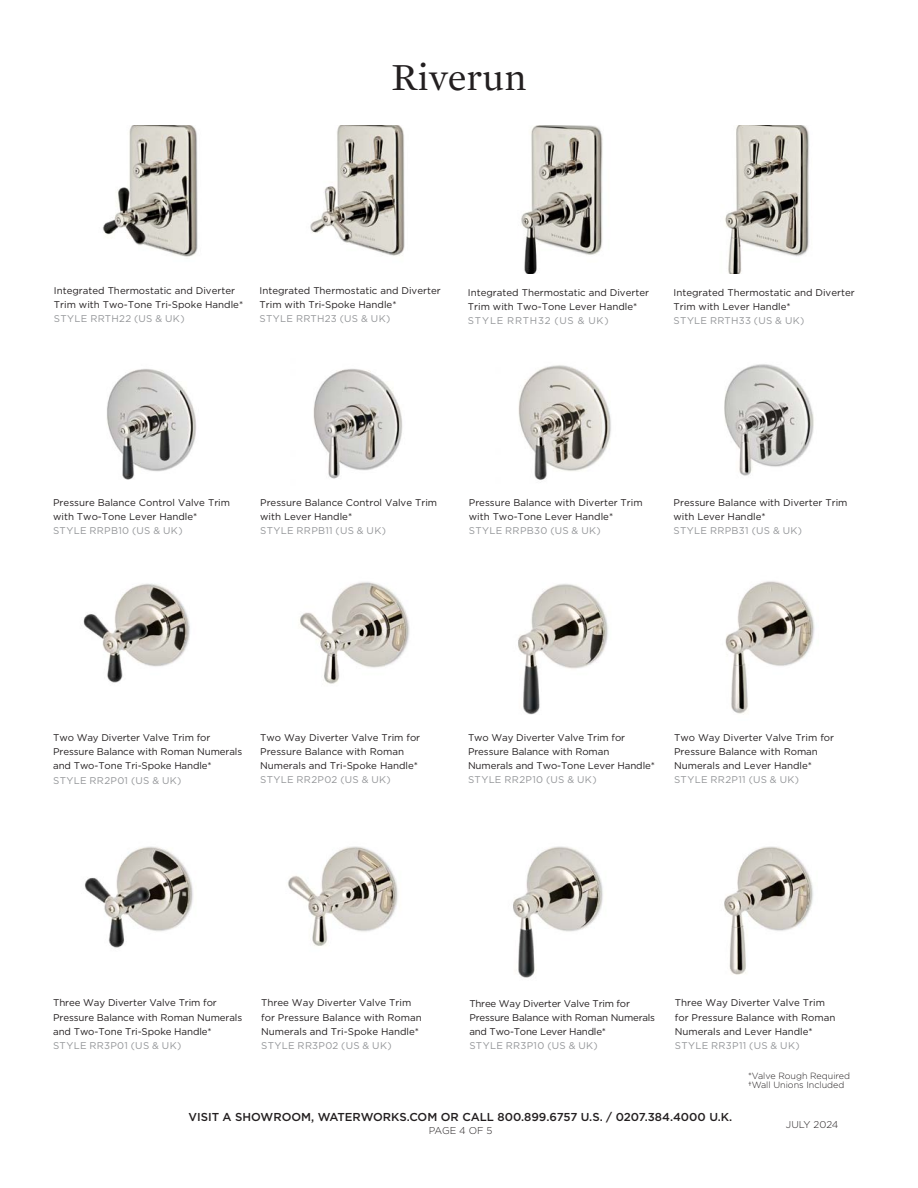
<style>
.page{position:relative;width:918px;height:1188px;background:#fff}
.page>*{position:absolute;margin:0;border:0;box-sizing:border-box;transform-origin:0 0}
.t1{font:39px "Mercury Text G1";color:#231f20}
.t2{font:500 11.55px "Gotham";color:#231f20}
.t3{font:300 9.9px "Gotham";letter-spacing:-.005em;color:#231f20}
.Text__LIGHT_-_6_5_9_5__0{font:9.75px/14.2px "Gotham";color:#231f20}
.Text__product_number{font:9.75px "Gotham";letter-spacing:.035em;color:#939598}
.Text__LIGHT_-_6_5_9_5__0-2{font:9.75px/14.2px "Gotham";letter-spacing:-.02em;color:#231f20}
.Text__LIGHT_-_6_5_9_5__0-3{font:9.75px "Gotham";letter-spacing:.08em;color:#939598}
.t4{font:300 9px "Gotham";color:#231f20}
.s1{font-weight:400}
</style>
<div class="page">
<img style="left:107px;top:369px;width:90px;height:111px">
<img style="left:313px;top:369px;width:90px;height:110px">
<img style="left:518px;top:365px;width:93px;height:115px">
<img style="left:724px;top:364px;width:90px;height:112px">
<img style="left:83px;top:583px;width:107px;height:100px">
<img style="left:300px;top:582px;width:110px;height:102px">
<img style="left:518px;top:584px;width:90px;height:131px">
<img style="left:725px;top:581px;width:90px;height:133px">
<img style="left:84px;top:846px;width:109px;height:102px">
<img style="left:288px;top:846px;width:110px;height:100px">
<img style="left:513px;top:846px;width:90px;height:132px">
<img style="left:724px;top:846px;width:90px;height:129px">
<img style="left:103px;top:125px;width:95px;height:132px">
<img style="left:310px;top:125px;width:95px;height:131px">
<img style="left:521px;top:125px;width:82px;height:149px">
<img style="left:725px;top:125px;width:85px;height:149px">
<h1 class="t1" style="left:392px;top:49px;width:136px">Riverun</h1>
<p class="Text__LIGHT_-_6_5_9_5__0" style="left:54px;top:283px;width:191px">Integrated Thermostatic and Diverter<br>Trim with Two-Tone Tri-Spoke Handle*</p>
<p class="Text__product_number" style="left:54px;top:313px;width:132px">STYLE RRTH22 (US &amp; UK)</p>
<p class="Text__LIGHT_-_6_5_9_5__0" style="left:260px;top:283px;width:183px">Integrated Thermostatic and Diverter<br>Trim with Tri-Spoke Handle*</p>
<p class="Text__product_number" style="left:260px;top:313px;width:132px">STYLE RRTH23 (US &amp; UK)</p>
<p class="Text__LIGHT_-_6_5_9_5__0" style="left:468px;top:285px;width:183px">Integrated Thermostatic and Diverter<br>Trim with Two-Tone Lever Handle*</p>
<p class="Text__LIGHT_-_6_5_9_5__0-3" style="left:468px;top:314px;width:142px">STYLE RRTH32 (US &amp; UK)</p>
<p class="Text__LIGHT_-_6_5_9_5__0" style="left:674px;top:285px;width:183px">Integrated Thermostatic and Diverter<br>Trim with Lever Handle*</p>
<p class="Text__product_number" style="left:674px;top:314px;width:132px">STYLE RRTH33 (US &amp; UK)</p>
<p class="Text__LIGHT_-_6_5_9_5__0" style="left:53px;top:495px;width:178px">Pressure Balance Control Valve Trim with Two-Tone Lever Handle*</p>
<p class="Text__product_number" style="left:53px;top:524px;width:131px">STYLE RRPB10 (US &amp; UK)</p>
<p class="Text__LIGHT_-_6_5_9_5__0" style="left:260px;top:495px;width:178px">Pressure Balance Control Valve Trim with Lever Handle*</p>
<p class="Text__product_number" style="left:260px;top:524px;width:127px">STYLE RRPB11 (US &amp; UK)</p>
<p class="Text__LIGHT_-_6_5_9_5__0" style="left:469px;top:495px;width:175px">Pressure Balance with Diverter Trim with Two-Tone Lever Handle*</p>
<p class="Text__product_number" style="left:469px;top:524px;width:133px">STYLE RRPB30 (US &amp; UK)</p>
<p class="Text__LIGHT_-_6_5_9_5__0" style="left:674px;top:495px;width:175px">Pressure Balance with Diverter Trim with Lever Handle*</p>
<p class="Text__product_number" style="left:674px;top:524px;width:130px">STYLE RRPB31 (US &amp; UK)</p>
<p class="Text__LIGHT_-_6_5_9_5__0" style="left:53px;top:730px;width:191px">Two Way Diverter Valve Trim for<br>Pressure Balance with Roman Numerals and Two-Tone Tri-Spoke Handle*</p>
<p class="Text__product_number" style="left:53px;top:774px;width:130px">STYLE RR2P01 (US &amp; UK)</p>
<p class="Text__LIGHT_-_6_5_9_5__0" style="left:260px;top:730px;width:162px">Two Way Diverter Valve Trim for<br>Pressure Balance with Roman<br>Numerals and Tri-Spoke Handle*</p>
<p class="Text__product_number" style="left:260px;top:774px;width:132px">STYLE RR2P02 (US &amp; UK)</p>
<p class="Text__LIGHT_-_6_5_9_5__0" style="left:468px;top:730px;width:188px">Two Way Diverter Valve Trim for<br>Pressure Balance with Roman<br>Numerals and Two-Tone Lever Handle*</p>
<p class="Text__product_number" style="left:468px;top:774px;width:130px">STYLE RR2P10 (US &amp; UK)</p>
<p class="Text__LIGHT_-_6_5_9_5__0" style="left:674px;top:730px;width:162px">Two Way Diverter Valve Trim for<br>Pressure Balance with Roman<br>Numerals and Lever Handle*</p>
<p class="Text__product_number" style="left:674px;top:774px;width:127px">STYLE RR2P11 (US &amp; UK)</p>
<p class="Text__LIGHT_-_6_5_9_5__0" style="left:53px;top:996px;width:191px">Three Way Diverter Valve Trim for<br>Pressure Balance with Roman Numerals and Two-Tone Tri-Spoke Handle*</p>
<p class="Text__product_number" style="left:53px;top:1039px;width:130px">STYLE RR3P01 (US &amp; UK)</p>
<p class="Text__LIGHT_-_6_5_9_5__0" style="left:261px;top:996px;width:162px">Three Way Diverter Valve Trim for Pressure Balance with Roman<br>Numerals and Tri-Spoke Handle*</p>
<p class="Text__product_number" style="left:261px;top:1039px;width:132px">STYLE RR3P02 (US &amp; UK)</p>
<p class="Text__LIGHT_-_6_5_9_5__0-2" style="left:469px;top:996px;width:187px">Three Way Diverter Valve Trim for<br>Pressure Balance with Roman Numerals and Two-Tone Lever Handle*</p>
<p class="Text__product_number" style="left:469px;top:1040px;width:130px">STYLE RR3P10 (US &amp; UK)</p>
<p class="Text__LIGHT_-_6_5_9_5__0" style="left:675px;top:996px;width:162px">Three Way Diverter Valve Trim for Pressure Balance with Roman<br>Numerals and Lever Handle*</p>
<p class="Text__product_number" style="left:675px;top:1040px;width:126px">STYLE RR3P11 (US &amp; UK)</p>
<p class="t4" style="left:748px;top:1070px;width:104px">*Valve Rough Required</p>
<p class="t4" style="left:748px;top:1079px;width:98px"><span class="s1">†</span>Wall Unions Included</p>
<p class="t2" style="left:189px;top:1109px;width:545px">VISIT A SHOWROOM, WATERWORKS.COM OR CALL 800.899.6757 U.S. / 0207.384.4000 U.K.</p>
<p class="t3" style="left:429px;top:1124px;width:65px">PAGE 4 OF 5</p>
<p class="t3" style="left:786px;top:1119px;width:54px">JULY 2024</p>
</div>
